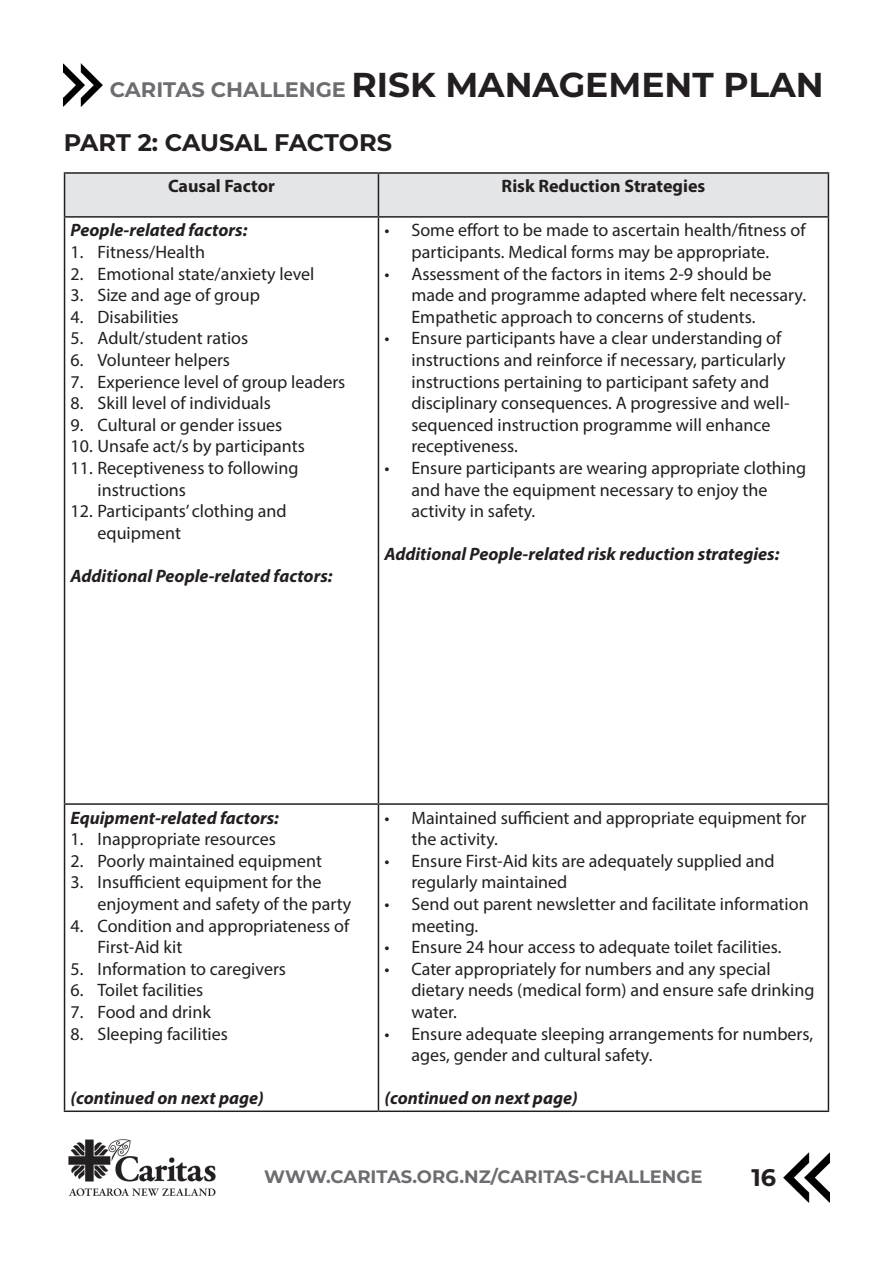
<style>
.page{position:relative;width:893px;height:1263px;background:#fff}
.page>*{position:absolute;margin:0;border:0;box-sizing:border-box;transform-origin:0 0}
.t1{font:700 34.5px "Montserrat";color:#231f20}
.t2{font:700 24px "Montserrat";letter-spacing:-.005em;color:#231f20}
.t3{font:18px/21.6px "Myriad Pro";color:#231f20}
.t4{font:italic 700 18px "Myriad Pro";color:#231f20}
.t5{font:700 18px "Montserrat";color:#6c6d70}
.t6{font:700 18px "Myriad Pro";color:#231f20}
.s1{font-size:21px;color:#6c6d70}
</style>
<div class="page">
<img style="left:68px;top:1139px;width:148px;height:58px">
<img style="left:784px;top:1152px;width:45px;height:50px">
<img style="left:64px;top:64px;width:38px;height:42px">
<div style="left:65px;top:174px;width:763px;height:42px;background:#e4e5e7"></div>
<hr style="left:64px;top:172px;width:314px;height:2px;background:#231f20">
<hr style="left:64px;top:174px;width:1px;height:42px;background:#231f20">
<hr style="left:378px;top:172px;width:451px;height:2px;background:#231f20">
<hr style="left:378px;top:174px;width:1px;height:42px;background:#231f20">
<hr style="left:828px;top:174px;width:1px;height:42px;background:#231f20">
<hr style="left:64px;top:216px;width:314px;height:2px;background:#231f20">
<hr style="left:64px;top:218px;width:1px;height:585px;background:#231f20">
<hr style="left:378px;top:216px;width:451px;height:2px;background:#231f20">
<hr style="left:378px;top:218px;width:1px;height:585px;background:#231f20">
<hr style="left:828px;top:218px;width:1px;height:585px;background:#231f20">
<hr style="left:64px;top:803px;width:314px;height:2px;background:#231f20">
<hr style="left:64px;top:805px;width:1px;height:305px;background:#231f20">
<hr style="left:378px;top:803px;width:451px;height:2px;background:#231f20">
<hr style="left:378px;top:805px;width:1px;height:305px;background:#231f20">
<hr style="left:828px;top:805px;width:1px;height:305px;background:#231f20">
<hr style="left:64px;top:1110px;width:314px;height:2px;background:#231f20">
<hr style="left:378px;top:1110px;width:451px;height:2px;background:#231f20">
<p class="t1" style="left:110px;top:60px;width:716px"><span class="s1">CARITAS CHALLENGE</span> RISK MANAGEMENT PLAN</p>
<p class="t2" style="left:64px;top:125px;width:330px">PART 2: CAUSAL FACTORS</p>
<p class="t6" style="left:168px;top:175px;width:108px">Causal Factor</p>
<p class="t6" style="left:501px;top:175px;width:205px">Risk Reduction Strategies</p>
<p class="t4" style="left:71px;top:219px;width:178px">People-related factors:</p>
<p class="t3" style="left:71px;top:241px;width:136px">1. Fitness/Health</p>
<p class="t3" style="left:71px;top:262px;width:245px">2. Emotional state/anxiety level</p>
<p class="t3" style="left:71px;top:284px;width:191px">3. Size and age of group</p>
<p class="t3" style="left:71px;top:306px;width:110px">4. Disabilities</p>
<p class="t3" style="left:71px;top:327px;width:179px">5. Adult/student ratios</p>
<p class="t3" style="left:71px;top:349px;width:161px">6. Volunteer helpers</p>
<p class="t3" style="left:71px;top:370px;width:276px">7. Experience level of group leaders</p>
<p class="t3" style="left:71px;top:392px;width:202px">8. Skill level of individuals</p>
<p class="t3" style="left:71px;top:414px;width:213px">9. Cultural or gender issues</p>
<p class="t3" style="left:71px;top:435px;width:236px">10. Unsafe act/s by participants</p>
<p class="t3" style="left:98px;top:457px;width:202px;text-indent:-27px">11. Receptiveness to following instructions</p>
<p class="t3" style="left:98px;top:500px;width:191px;text-indent:-27px">12. Participants’ clothing and equipment</p>
<p class="t4" style="left:71px;top:564px;width:263px">Additional People-related factors:</p>
<p class="t3" style="left:384px;top:219px;width:423px;text-align:center">• Some effort to be made to ascertain health/fitness of participants. Medical forms may be appropriate.</p>
<p class="t3" style="left:411px;top:262px;width:396px;text-indent:-27px">• Assessment of the factors in items 2-9 should be made and programme adapted where felt necessary.<br>Empathetic approach to concerns of students.</p>
<p class="t3" style="left:411px;top:327px;width:380px;text-indent:-27px">• Ensure participants have a clear understanding of instructions and reinforce if necessary, particularly instructions pertaining to participant safety and disciplinary consequences. A progressive and well&shy;sequenced instruction programme will enhance receptiveness.</p>
<p class="t3" style="left:411px;top:457px;width:396px;text-indent:-27px">• Ensure participants are wearing appropriate clothing and have the equipment necessary to enjoy the activity in safety.</p>
<p class="t4" style="left:384px;top:543px;width:396px">Additional People-related risk reduction strategies:</p>
<p class="t4" style="left:71px;top:806px;width:210px">Equipment-related factors:</p>
<p class="t3" style="left:71px;top:828px;width:207px">1. Inappropriate resources</p>
<p class="t3" style="left:71px;top:850px;width:253px">2. Poorly maintained equipment</p>
<p class="t3" style="left:98px;top:871px;width:255px;text-indent:-27px">3. Insufficient equipment for the enjoyment and safety of the party</p>
<p class="t3" style="left:98px;top:914px;width:253px;text-indent:-27px">4. Condition and appropriateness of<br>First-Aid kit</p>
<p class="t3" style="left:71px;top:958px;width:217px">5. Information to caregivers</p>
<p class="t3" style="left:71px;top:979px;width:134px">6. Toilet facilities</p>
<p class="t3" style="left:71px;top:1001px;width:142px">7. Food and drink</p>
<p class="t3" style="left:71px;top:1022px;width:159px">8. Sleeping facilities</p>
<p class="t4" style="left:71px;top:1086px;width:195px">(continued on next page)</p>
<p class="t3" style="left:411px;top:806px;width:397px;text-indent:-27px">• Maintained sufficient and appropriate equipment for the activity.</p>
<p class="t3" style="left:411px;top:850px;width:365px;text-indent:-27px">• Ensure First-Aid kits are adequately supplied and regularly maintained</p>
<p class="t3" style="left:411px;top:893px;width:399px;text-indent:-27px">• Send out parent newsletter and facilitate information meeting.</p>
<p class="t3" style="left:384px;top:936px;width:399px">• Ensure 24 hour access to adequate toilet facilities.</p>
<p class="t3" style="left:411px;top:958px;width:405px;text-indent:-27px">• Cater appropriately for numbers and any special dietary needs (medical form) and ensure safe drinking water.</p>
<p class="t3" style="left:411px;top:1022px;width:403px;text-indent:-27px">• Ensure adequate sleeping arrangements for numbers, ages, gender and cultural safety.</p>
<p class="t4" style="left:384px;top:1086px;width:195px">(continued on next page)</p>
<p class="t5" style="left:264px;top:1163px;width:440px">WWW.CARITAS.ORG.NZ/CARITAS-CHALLENGE</p>
<p class="t2" style="left:751px;top:1160px;width:26px">16</p>
</div>
